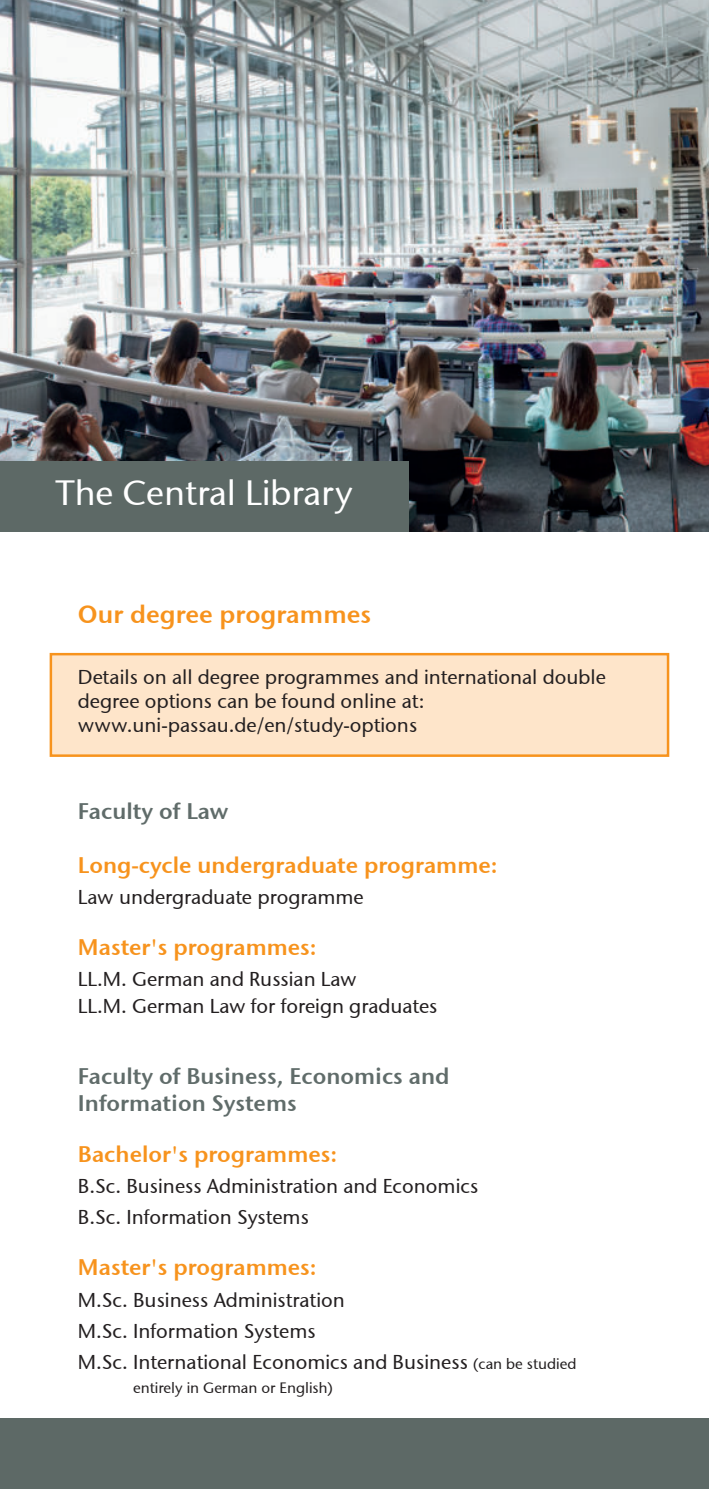
<style>
.page{position:relative;width:709px;height:1489px;background:#fff}
.page>*{position:absolute;margin:0;border:0;box-sizing:border-box;transform-origin:0 0}
.t1{font:35px "Stone Sans ITCTT Medium";color:#fff}
.t2{font:25px "Stone Sans Semi ITCTT";color:#f7931d}
.t3{font:22.5px "Stone Sans Semi ITCTT";color:#f7931d}
.t4{font:22.5px/27px "Stone Sans Semi ITCTT";color:#606c6a}
.t5{font:20px/31px "Stone Sans ITCTT Medium";color:#231f20}
.t6{font:15px "Stone Sans ITCTT Medium";color:#231f20}
.s1{font-size:15px}
</style>
<div class="page">
<div style="left:50px;top:653px;width:619px;height:103px;background:#fee5ca;border:2px solid #f7931d"></div>
<img style="left:0;top:0;width:709px;height:531px">
<div style="left:0;top:461px;width:408px;height:70px;background:#5d6966"></div>
<div style="left:0;top:1417px;width:709px;height:71px;background:#5d6966"></div>
<h1 class="t1" style="left:56px;top:478px;width:299px">The Central Library</h1>
<p class="t2" style="left:78px;top:603px;width:295px">Our degree programmes</p>
<p class="t5" style="left:78px;top:666px;width:529px;line-height:24px">Details on all degree programmes and international double degree options can be found online at: www.uni-passau.de/en/study-options</p>
<p class="t4" style="left:78px;top:799px;width:152px">Faculty of Law</p>
<p class="t3" style="left:78px;top:855px;width:421px">Long-cycle undergraduate programme:</p>
<p class="t5" style="left:78px;top:883px;width:287px">Law undergraduate programme</p>
<p class="t3" style="left:78px;top:937px;width:240px">Master's programmes:</p>
<p class="t5" style="left:78px;top:967px;width:361px;line-height:27px">LL.M. German and Russian Law<br>LL.M. German Law for foreign graduates</p>
<p class="t4" style="left:78px;top:1064px;width:373px">Faculty of Business, Economics and<br>Information Systems</p>
<p class="t3" style="left:78px;top:1145px;width:261px">Bachelor's programmes:</p>
<p class="t5" style="left:78px;top:1172px;width:402px">B.Sc. Business Administration and Economics<br>B.Sc. Information Systems</p>
<p class="t3" style="left:78px;top:1258px;width:240px">Master's programmes:</p>
<p class="t5" style="left:78px;top:1285px;width:500px">M.Sc. Business Administration<br>M.Sc. Information Systems<br>M.Sc. International Economics and Business <span class="s1">(can be studied</span></p>
<p class="t6" style="left:133px;top:1381px;width:201px">entirely in German or English)</p>
</div>
